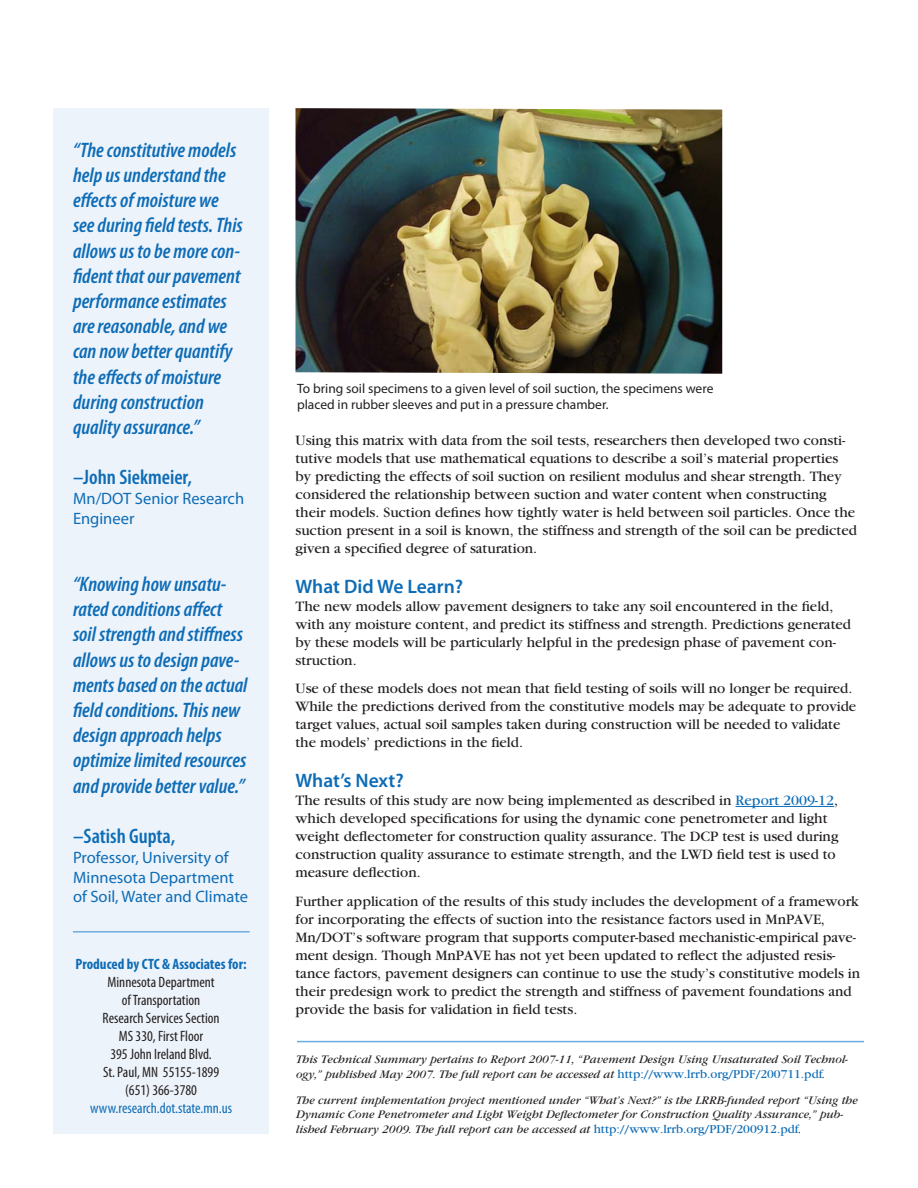
<style>
.page{position:relative;width:918px;height:1188px;background:#fff}
.page>*{position:absolute;margin:0;border:0;box-sizing:border-box;transform-origin:0 0}
.Quote_Blue_Ital{font:italic 600 condensed 21px/25.2px "Myriad Pro";color:#0d6cb6}
.Quote_Name_Credit{font:600 condensed 21px "Myriad Pro";color:#0d6cb6}
.Subhead{font:600 19.5px "Myriad Pro";color:#0d6cb6}
.Quote_Credit_Title{font:16.5px/19.8px "Myriad Pro";color:#0d6cb6}
.Body_Copy{font:15px/18px "Garamond";color:#231f20}
.Sidebar_contact_name{font:condensed 15px/18px "Myriad Pro";color:#231f20;text-align:center}
.Sidebar_contact_name-2{font:condensed 15px/18px "Myriad Pro";color:#0d6cb6;text-align:center}
.Sidebar_page_2_subhe{font:700 condensed 15px "Myriad Pro";color:#0d6cb6}
.Caption_Left_Justifi{font:13.5px/16.2px "Myriad Pro";color:#231f20}
.t1{font:italic 12px/14.9px "Garamond";color:#231f20}
.s1{color:#231f20}
.s2{color:#0d6cb6}
.s3{font-style:normal;font-size:12.75px;color:#0d6cb6}
</style>
<div class="page">
<div style="left:53px;top:108px;width:216px;height:1026px;background:#edf3fa"></div>
<hr style="left:736px;top:806px;width:98px;height:1px;background:#0d6cb6">
<hr style="left:297px;top:1041px;width:567px;height:1px;background:#6caddf">
<img style="left:296px;top:108px;width:426px;height:266px">
<hr style="left:73px;top:931px;width:177px;height:2px;background:#6caddf">
<p class="Quote_Blue_Ital" style="left:73px;top:137px;width:171px">“The constitutive models help us understand the effects of moisture we see during field tests. This allows us to be more con&shy;fident that our pavement performance estimates are reasonable, and we can now better quantify the effects of moisture during construction quality assurance.”</p>
<p class="Quote_Name_Credit" style="left:73px;top:464px;width:120px">–John Siekmeier,</p>
<p class="Quote_Credit_Title" style="left:73px;top:488px;width:173px">Mn/DOT Senior Research<br>Engineer</p>
<p class="Quote_Blue_Ital" style="left:73px;top:571px;width:176px">“Knowing how unsatu&shy;rated conditions affect soil strength and stiffness allows us to design pave&shy;ments based on the actual field conditions. This new design approach helps optimize limited resources and provide better value.”</p>
<p class="Quote_Name_Credit" style="left:73px;top:823px;width:104px">–Satish Gupta,</p>
<p class="Quote_Credit_Title" style="left:73px;top:847px;width:176px">Professor, University of<br>Minnesota Department of Soil, Water and Climate</p>
<p class="Sidebar_page_2_subhe" style="left:76px;top:954px;width:173px">Produced by CTC &amp; Associates for:</p>
<p class="Sidebar_contact_name" style="left:103px;top:972px;width:119px">Minnesota Department of Transportation<br>Research Services Section<br>MS 330, First Floor<br>395 John Ireland Blvd.<br>St. Paul, MN 55155-1899</p>
<p class="Sidebar_contact_name-2" style="left:90px;top:1080px;width:143px"><span class="s1">(651) 366-3780 </span>www.research.dot.state.mn.us</p>
<p class="Caption_Left_Justifi" style="left:297px;top:380px;width:418px">To bring soil specimens to a given level of soil suction, the specimens were placed in rubber sleeves and put in a pressure chamber.</p>
<p class="Body_Copy" style="left:296px;top:431px;width:563px">Using this matrix with data from the soil tests, researchers then developed two consti&shy;tutive models that use mathematical equations to describe a soil’s material properties by predicting the effects of soil suction on resilient modulus and shear strength. They considered the relationship between suction and water content when constructing their models. Suction defines how tightly water is held between soil particles. Once the suction present in a soil is known, the stiffness and strength of the soil can be predicted given a specified degree of saturation.</p>
<p class="Subhead" style="left:296px;top:574px;width:169px">What Did We Learn?</p>
<p class="Body_Copy" style="left:296px;top:597px;width:557px">The new models allow pavement designers to take any soil encountered in the field, with any moisture content, and predict its stiffness and strength. Predictions generated by these models will be particularly helpful in the predesign phase of pavement con&shy;struction.</p>
<p class="Body_Copy" style="left:296px;top:680px;width:562px">Use of these models does not mean that field testing of soils will no longer be required.<br>While the predictions derived from the constitutive models may be adequate to provide target values, actual soil samples taken during construction will be needed to validate the models’ predictions in the field.</p>
<p class="Subhead" style="left:296px;top:768px;width:110px">What’s Next?</p>
<p class="Body_Copy" style="left:296px;top:791px;width:545px">The results of this study are now being implemented as described in <span class="s2">Report 2009-12</span>, which developed specifications for using the dynamic cone penetrometer and light weight deflectometer for construction quality assurance. The DCP test is used during construction quality assurance to estimate strength, and the LWD field test is used to measure deflection.</p>
<p class="Body_Copy" style="left:296px;top:892px;width:566px">Further application of the results of this study includes the development of a framework for incorporating the effects of suction into the resistance factors used in MnPAVE, Mn/DOT’s software program that supports computer-based mechanistic-empirical pave&shy;ment design. Though MnPAVE has not yet been updated to reflect the adjusted resis&shy;tance factors, pavement designers can continue to use the study’s constitutive models in their predesign work to predict the strength and stiffness of pavement foundations and provide the basis for validation in field tests.</p>
<p class="t1" style="left:296px;top:1052px;width:554px;line-height:15.3px">This Technical Summary pertains to Report 2007-11, “Pavement Design Using Unsaturated Soil Technol&shy;ogy,” published May 2007. The full report can be accessed at <span class="s3">http://www.lrrb.org/PDF/200711.pdf</span>.</p>
<p class="t1" style="left:296px;top:1093px;width:563px">The current implementation project mentioned under “What’s Next?” is the LRRB-funded report “Using the<br>Dynamic Cone Penetrometer and Light Weight Deflectometer for Construction Quality Assurance,” pub&shy;lished February 2009. The full report can be accessed at <span class="s3">http://www.lrrb.org/PDF/200912.pdf</span>.</p>
</div>
